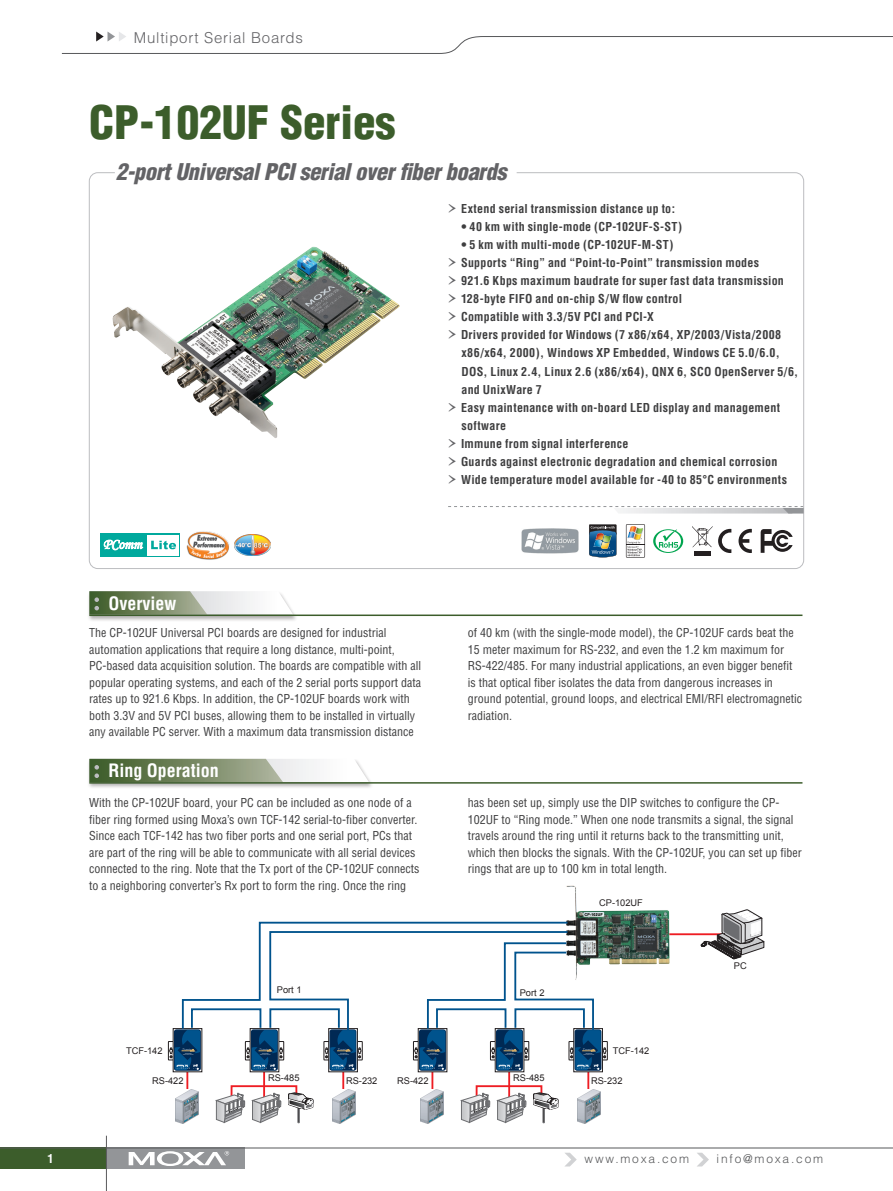
<style>
.page{position:relative;width:893px;height:1191px;background:#fff}
.page>*{position:absolute;margin:0;border:0;box-sizing:border-box;transform-origin:0 0}
.pro_name{font:900 condensed 45px "Helvetica";color:#3c5d2b}
.pro_des{font:italic 900 condensed 22.5px "Helvetica";letter-spacing:-.015em;color:#636366}
.topic{font:700 condensed 18px "Helvetica";color:#fff}
.t1{font:300 15px "Helvetica";letter-spacing:.05em;color:#636366}
.body{font:condensed 12px/16.5px "Helvetica";color:#3e3e3f}
.IND_features_list{font:700 condensed 12px/18px "Helvetica";letter-spacing:.02em;color:#3e3e3f}
.t2{font:300 12px "Helvetica";letter-spacing:.15em;color:#57585a}
.t3{font:700 condensed 12px "Helvetica";color:#fff}
.t4{font:9.3px "Arial";color:#231f20}
.s1{font-family:"Garamond Premr Pro";font-weight:400;font-stretch:normal;font-size:24px;color:#636366}
</style>
<div class="page">
<div style="left:0;top:1147px;width:106px;height:22px;background:#3c5d2b"></div>
<div style="left:106px;top:1147px;width:138px;height:22px;background:#939598"></div>
<hr style="left:0;top:1147px;width:893px;height:1px;background:#57585a">
<svg style="left:129px;top:1151px;width:100px;height:15px"></svg>
<hr style="left:106px;top:1135px;width:1px;height:56px;background:#59595c">
<svg style="left:697px;top:1152px;width:12px;height:14px"></svg>
<svg style="left:565px;top:1152px;width:12px;height:14px"></svg>
<svg style="left:61px;top:32px;width:832px;height:22px"></svg>
<svg style="left:448px;top:506px;width:356px;height:7px"></svg>
<div style="left:87px;top:591px;width:211px;height:31px;background:#231f20;opacity:.35"></div>
<hr style="left:89px;top:614px;width:713px;height:2px;background:#3c5d2b">
<svg style="left:89px;top:591px;width:204px;height:24px"></svg>
<div style="left:87px;top:758px;width:286px;height:31px;background:#231f20;opacity:.35"></div>
<hr style="left:89px;top:782px;width:713px;height:1px;background:#3c5d2b">
<svg style="left:89px;top:759px;width:280px;height:24px"></svg>
<hr style="left:587px;top:1069px;width:2px;height:24px;background:#ee1d23">
<hr style="left:634px;top:933px;width:104px;height:2px;background:#ee1d23">
<svg style="left:701px;top:909px;width:63px;height:50px"></svg>
<img style="left:566px;top:885px;width:110px;height:80px">
<hr style="left:431px;top:1069px;width:2px;height:22px;background:#ee1d23">
<hr style="left:508px;top:1069px;width:2px;height:41px;background:#ee1d23">
<div style="left:476px;top:1085px;width:66px;height:21px;border:2px solid #ee1d23"></div>
<div style="left:602px;top:1041px;width:6px;height:19px;border:1px solid #231f20"></div>
<svg style="left:533px;top:1092px;width:26px;height:30px"></svg>
<svg style="left:497px;top:1093px;width:29px;height:29px"></svg>
<svg style="left:461px;top:1093px;width:29px;height:29px"></svg>
<img style="left:421px;top:1089px;width:23px;height:34px">
<img style="left:577px;top:1089px;width:23px;height:34px">
<hr style="left:342px;top:1069px;width:2px;height:24px;background:#ee1d23">
<hr style="left:186px;top:1069px;width:2px;height:22px;background:#ee1d23">
<hr style="left:263px;top:1069px;width:2px;height:41px;background:#ee1d23">
<div style="left:231px;top:1085px;width:66px;height:21px;border:2px solid #ee1d23"></div>
<div style="left:168px;top:1041px;width:6px;height:19px;border:1px solid #231f20"></div>
<div style="left:174px;top:1029px;width:27px;height:41px;border:1px solid #002954;border-radius:2px"></div>
<svg style="left:169px;top:1030px;width:31px;height:40px"></svg>
<div style="left:245px;top:1041px;width:6px;height:19px;border:1px solid #231f20"></div>
<svg style="left:288px;top:1092px;width:26px;height:30px"></svg>
<svg style="left:252px;top:1093px;width:29px;height:29px"></svg>
<svg style="left:216px;top:1093px;width:29px;height:29px"></svg>
<img style="left:176px;top:1089px;width:23px;height:34px">
<img style="left:332px;top:1089px;width:23px;height:34px">
<svg style="left:181px;top:920px;width:388px;height:110px"></svg>
<svg style="left:246px;top:930px;width:360px;height:140px"></svg>
<div style="left:269px;top:1008px;width:71px;height:20px;border:2px solid #00538d"></div>
<div style="left:191px;top:1008px;width:70px;height:20px;border:2px solid #00538d"></div>
<img style="left:112px;top:247px;width:288px;height:191px">
<svg style="left:738px;top:529px;width:14px;height:24px"></svg>
<svg style="left:761px;top:529px;width:32px;height:24px"></svg>
<div style="left:694px;top:551px;width:17px;height:5px;background:#231f20"></div>
<svg style="left:692px;top:526px;width:39px;height:27px"></svg>
<svg style="left:589px;top:524px;width:27px;height:33px"></svg>
<svg style="left:653px;top:529px;width:30px;height:24px"></svg>
<svg style="left:625px;top:523px;width:21px;height:36px"></svg>
<svg style="left:626px;top:524px;width:19px;height:34px"></svg>
<img style="left:521px;top:528px;width:57px;height:26px">
<div style="left:100px;top:534px;width:80px;height:23px;background:#00a99d"></div>
<svg style="left:104px;top:539px;width:39px;height:11px"></svg>
<div style="left:147px;top:535px;width:31px;height:20px;background:#fff"></div>
<svg style="left:151px;top:541px;width:25px;height:8px"></svg>
<img style="left:234px;top:535px;width:36px;height:21px">
<img style="left:187px;top:531px;width:42px;height:29px">
<p class="t1" style="left:134px;top:29px;width:171px">Multiport Serial Boards</p>
<p class="pro_name" style="left:89px;top:94px;width:308px">CP-102UF Series</p>
<p class="pro_des" style="left:116px;top:157px;width:392px">2-port Universal PCI serial over fiber boards</p>
<p class="IND_features_list" style="left:446px;top:200px;width:230px"><span class="s1">›</span> Extend serial transmission distance up to:</p>
<p class="IND_features_list" style="left:461px;top:218px;width:222px">• 40 km with single-mode (CP-102UF-S-ST)</p>
<p class="IND_features_list" style="left:461px;top:236px;width:213px">• 5 km with multi-mode (CP-102UF-M-ST)</p>
<p class="IND_features_list" style="left:446px;top:254px;width:314px"><span class="s1">›</span> Supports “Ring” and “Point-to-Point” transmission modes</p>
<p class="IND_features_list" style="left:446px;top:272px;width:339px"><span class="s1">›</span> 921.6 Kbps maximum baudrate for super fast data transmission</p>
<p class="IND_features_list" style="left:446px;top:290px;width:237px"><span class="s1">›</span> 128-byte FIFO and on-chip S/W flow control</p>
<p class="IND_features_list" style="left:446px;top:308px;width:209px"><span class="s1">›</span> Compatible with 3.3/5V PCI and PCI-X</p>
<p class="IND_features_list" style="left:461px;top:326px;width:338px;text-indent:-15px"><span class="s1">›</span> Drivers provided for Windows (7 x86/x64, XP/2003/Vista/2008 x86/x64, 2000), Windows XP Embedded, Windows CE 5.0/6.0, DOS, Linux 2.4, Linux 2.6 (x86/x64), QNX 6, SCO OpenServer 5/6, and UnixWare 7</p>
<p class="IND_features_list" style="left:461px;top:398px;width:320px;text-indent:-15px"><span class="s1">›</span> Easy maintenance with on-board LED display and management software</p>
<p class="IND_features_list" style="left:446px;top:434px;width:183px"><span class="s1">›</span> Immune from signal interference</p>
<p class="IND_features_list" style="left:446px;top:452px;width:333px"><span class="s1">›</span> Guards against electronic degradation and chemical corrosion</p>
<p class="IND_features_list" style="left:446px;top:470px;width:342px"><span class="s1">›</span> Wide temperature model available for -40 to 85°C environments</p>
<p class="topic" style="left:108px;top:592px;width:69px">Overview</p>
<p class="body" style="left:89px;top:624px;width:333px">The CP-102UF Universal PCI boards are designed for industrial automation applications that require a long distance, multi-point, PC-based data acquisition solution. The boards are compatible with all popular operating systems, and each of the 2 serial ports support data rates up to 921.6 Kbps. In addition, the CP-102UF boards work with both 3.3V and 5V PCI buses, allowing them to be installed in virtually any available PC server. With a maximum data transmission distance</p>
<p class="topic" style="left:108px;top:759px;width:112px">Ring Operation</p>
<p class="body" style="left:89px;top:794px;width:332px">With the CP-102UF board, your PC can be included as one node of a fiber ring formed using Moxa’s own TCF-142 serial-to-fiber converter.<br>Since each TCF-142 has two fiber ports and one serial port, PCs that are part of the ring will be able to communicate with all serial devices connected to the ring. Note that the Tx port of the CP-102UF connects to a neighboring converter’s Rx port to form the ring. Once the ring</p>
<p class="body" style="left:468px;top:624px;width:336px">of 40 km (with the single-mode model), the CP-102UF cards beat the 15 meter maximum for RS-232, and even the 1.2 km maximum for RS-422/485. For many industrial applications, an even bigger benefit is that optical fiber isolates the data from dangerous increases in ground potential, ground loops, and electrical EMI/RFI electromagnetic radiation.</p>
<p class="body" style="left:468px;top:794px;width:335px">has been set up, simply use the DIP switches to configure the CP-102UF to “Ring mode.” When one node transmits a signal, the signal travels around the ring until it returns back to the transmitting unit, which then blocks the signals. With the CP-102UF, you can set up fiber rings that are up to 100 km in total length.</p>
<p class="t4" style="left:599px;top:897px;width:45px">CP-102UF</p>
<p class="t4" style="left:734px;top:960px;width:14px">PC</p>
<p class="t4" style="left:277px;top:983px;width:26px">Port 1</p>
<p class="t4" style="left:520px;top:986px;width:26px">Port 2</p>
<p class="t4" style="left:126px;top:1044px;width:38px">TCF-142</p>
<p class="t4" style="left:152px;top:1074px;width:33px">RS-422</p>
<p class="t4" style="left:268px;top:1071px;width:33px">RS-485</p>
<p class="t4" style="left:346px;top:1074px;width:33px">RS-232</p>
<p class="t4" style="left:613px;top:1044px;width:38px">TCF-142</p>
<p class="t4" style="left:397px;top:1074px;width:33px">RS-422</p>
<p class="t4" style="left:513px;top:1071px;width:33px">RS-485</p>
<p class="t4" style="left:591px;top:1074px;width:33px">RS-232</p>
<p class="t3" style="left:47px;top:1151px;width:8px">1</p>
<p class="t2" style="left:585px;top:1151px;width:106px">www.moxa.com</p>
<p class="t2" style="left:717px;top:1151px;width:108px">info@moxa.com</p>
</div>
